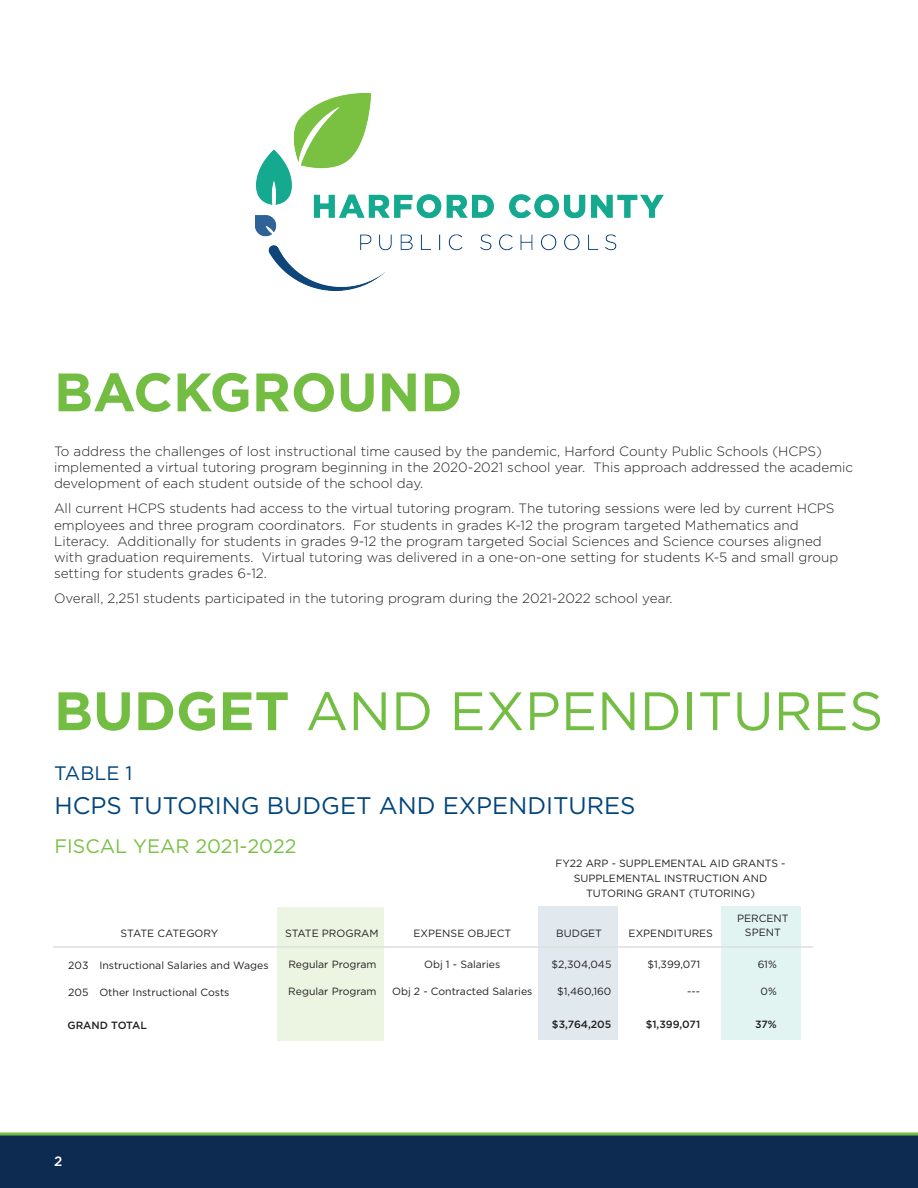
<style>
.page{position:relative;width:918px;height:1188px;background:#fff}
.page>*{position:absolute;margin:0;border:0;box-sizing:border-box;transform-origin:0 0}
.t1{font:54px "Gotham";color:#74bd43}
.t2{font:700 54px "Gotham";color:#74bd43}
.t3{font:24px "Gotham";color:#00447b}
.t4{font:19.5px "Gotham";color:#79c142}
.t5{font:19.5px "Gotham";color:#00447b}
.t6{font:300 13.5px/16.2px "Gotham";color:#231f20}
.t7{font:500 13.5px "Gotham";color:#fff}
.t8{font:10.5px/15px "Gotham";color:#231f20;text-align:center}
.t9{font:500 10.5px "Gotham";color:#231f20}
.s1{font-weight:700}
</style>
<div class="page">
<div style="left:538px;top:906px;width:79px;height:133px;background:#e1e9ef"></div>
<div style="left:0;top:1134px;width:918px;height:54px;background:#0d2b51"></div>
<svg style="left:0;top:1132px;width:918px;height:4px;background:#78b25b"></svg>
<img style="left:255px;top:93px;width:408px;height:197px">
<div style="left:721px;top:906px;width:80px;height:133px;background:#e1f4f1"></div>
<div style="left:278px;top:907px;width:106px;height:133px;background:#ebf5e2"></div>
<hr style="left:53px;top:946px;width:760px;height:2px;background:#dedfde">
<h1 class="t2" style="left:54px;top:356px;width:410px">BACKGROUND</h1>
<p class="t6" style="left:54px;top:443px;width:801px">To address the challenges of lost instructional time caused by the pandemic, Harford County Public Schools (HCPS) implemented a virtual tutoring program beginning in the 2020-2021 school year. This approach addressed the academic development of each student outside of the school day.</p>
<p class="t6" style="left:54px;top:500px;width:786px">All current HCPS students had access to the virtual tutoring program. The tutoring sessions were led by current HCPS employees and three program coordinators. For students in grades K-12 the program targeted Mathematics and Literacy. Additionally for students in grades 9-12 the program targeted Social Sciences and Science courses aligned with graduation requirements. Virtual tutoring was delivered in a one-on-one setting for students K-5 and small group setting for students grades 6-12.</p>
<p class="t6" style="left:54px;top:590px;width:620px">Overall, 2,251 students participated in the tutoring program during the 2021-2022 school year.</p>
<h1 class="t1" style="left:54px;top:676px;width:831px"><span class="s1">BUDGET</span> AND EXPENDITURES</h1>
<h3 class="t5" style="left:54px;top:761px;width:80px">TABLE 1</h3>
<h2 class="t3" style="left:55px;top:791px;width:583px">HCPS TUTORING BUDGET AND EXPENDITURES</h2>
<h3 class="t4" style="left:55px;top:834px;width:243px">FISCAL YEAR 2021-2022</h3>
<p class="t8" style="left:556px;top:856px;width:232px">FY22 ARP - SUPPLEMENTAL AID GRANTS -<br>SUPPLEMENTAL INSTRUCTION AND<br>TUTORING GRANT (TUTORING)</p>
<p class="t8" style="left:737px;top:911px;width:53px">PERCENT</p>
<p class="t8" style="left:556px;top:926px;width:47px">BUDGET</p>
<p class="t8" style="left:629px;top:926px;width:86px">EXPENDITURES</p>
<p class="t8" style="left:745px;top:924px;width:37px">SPENT</p>
<p class="t8" style="left:552px;top:956px;width:61px">$2,304,045</p>
<p class="t8" style="left:648px;top:956px;width:54px">$1,399,071</p>
<p class="t8" style="left:121px;top:926px;width:99px">STATE CATEGORY</p>
<p class="t8" style="left:285px;top:926px;width:95px">STATE PROGRAM</p>
<p class="t8" style="left:414px;top:926px;width:99px">EXPENSE OBJECT</p>
<p class="t8" style="left:758px;top:956px;width:21px">61%</p>
<p class="t8" style="left:99px;top:958px;width:171px">Instructional Salaries and Wages</p>
<p class="t8" style="left:288px;top:956px;width:90px">Regular Program</p>
<p class="t8" style="left:424px;top:956px;width:78px">Obj 1 - Salaries</p>
<p class="t8" style="left:392px;top:983px;width:142px">Obj 2 - Contracted Salaries</p>
<p class="t8" style="left:68px;top:958px;width:22px">203</p>
<p class="t8" style="left:68px;top:984px;width:22px">205</p>
<p class="t8" style="left:99px;top:984px;width:132px">Other Instructional Costs</p>
<p class="t8" style="left:288px;top:983px;width:90px">Regular Program</p>
<p class="t8" style="left:557px;top:983px;width:56px">$1,460,160</p>
<p class="t8" style="left:687px;top:983px;width:14px">---</p>
<p class="t8" style="left:761px;top:983px;width:18px">0%</p>
<p class="t9" style="left:552px;top:1017px;width:61px">$3,764,205</p>
<p class="t9" style="left:646px;top:1017px;width:56px">$1,399,071</p>
<p class="t9" style="left:755px;top:1017px;width:23px">37%</p>
<p class="t9" style="left:67px;top:1018px;width:81px">GRAND TOTAL</p>
<p class="t7" style="left:54px;top:1152px;width:10px">2</p>
</div>
